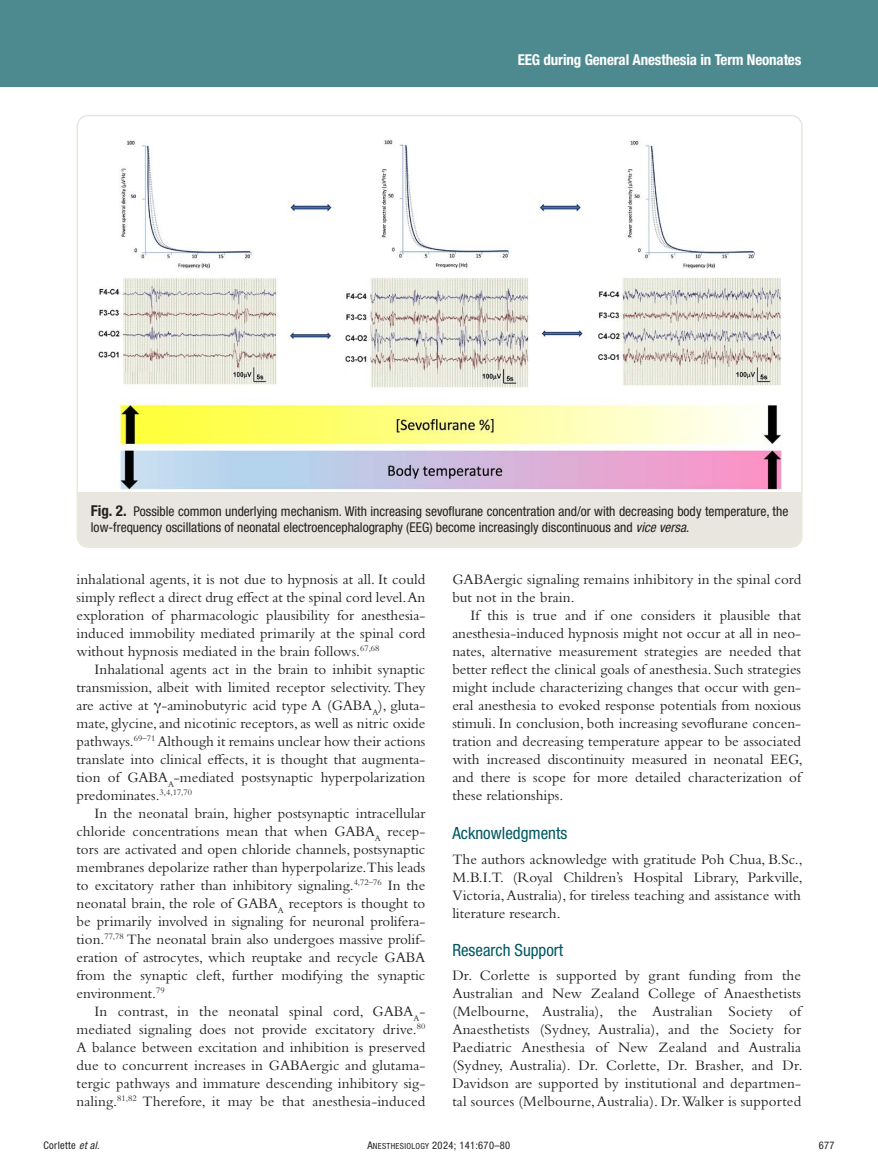
<style>
.page{position:relative;width:878px;height:1175px;background:#fff}
.page>*{position:absolute;margin:0;border:0;box-sizing:border-box;transform-origin:0 0}
.t1{font:condensed 16.8px "Helvetica Neue LT Std";color:#005861}
.t2{font:15px/18px "Bembo Std";color:#231f20;text-align:justify}
.t3{font:700 condensed 15px "Helvetica Neue LT Std";letter-spacing:-.01em;color:#fff}
.t4{font:condensed 13.5px/15.8px "Helvetica Neue LT Std";color:#231f20}
.t5{font:condensed 10.5px "Helvetica Neue LT Std";letter-spacing:.03em;color:#231f20}
.s1{font-weight:700;font-size:15px}
.s2{font-style:italic}
.s3{font-family:"Gandhari Unicode"}
.s4{font-family:"Helvetica Neue LT Std Cn SC800";font-stretch:normal}
.s5{font-family:"Helvetica Neue LT Std Cn SC800";font-stretch:normal;font-size:8.4px}
</style>
<div class="page">
<div style="left:0;top:0;width:878px;height:86px;background:#4d8a90"></div>
<img style="left:98px;top:140px;width:683px;height:349px">
<div style="left:78px;top:493px;width:723px;height:53px;background:#e9e6df"></div>
<div style="left:77px;top:115px;width:725px;height:433px;border:2px solid #e9e6df;border-radius:11px"></div>
<p class="t3" style="left:517px;top:51px;width:285px">EEG during General Anesthesia in Term Neonates</p>
<p class="t4" style="left:91px;top:503px;width:699px"><span class="s1">Fig. 2.</span> Possible common underlying mechanism. With increasing sevoflurane concentration and/or with decreasing body temperature, the low-frequency oscillations of neonatal electroencephalography (EEG) become increasingly discontinuous and <span class="s2">vice versa</span>.</p>
<p class="t2" style="left:77px;top:570px;width:350px">inhalational agents, it is not due to hypnosis at all. It could simply reflect a direct drug effect at the spinal cord level. An exploration of pharmacologic plausibility for anesthesia&shy;induced immobility mediated primarily at the spinal cord without hypnosis mediated in the brain follows.<sup>67,68</sup></p>
<p class="t2" style="left:77px;top:660px;width:350px;text-indent:18px">Inhalational agents act in the brain to inhibit synaptic transmission, albeit with limited receptor selectivity. They are active at <span class="s3">γ</span>-aminobutyric acid type A (GABA<sub>A</sub>), gluta&shy;mate, glycine, and nicotinic receptors, as well as nitric oxide pathways.<sup>69–71</sup> Although it remains unclear how their actions translate into clinical effects, it is thought that augmenta&shy;tion of GABA<sub>A</sub>-mediated postsynaptic hyperpolarization predominates.<sup>3,4,17,70</sup></p>
<p class="t2" style="left:77px;top:804px;width:350px;text-indent:18px">In the neonatal brain, higher postsynaptic intracellular chloride concentrations mean that when GABA<sub>A</sub> recep&shy;tors are activated and open chloride channels, postsynaptic membranes depolarize rather than hyperpolarize.This leads to excitatory rather than inhibitory signaling.<sup>4,72–76</sup> In the neonatal brain, the role of GABA<sub>A</sub> receptors is thought to be primarily involved in signaling for neuronal prolifera&shy;tion.<sup>77,78</sup> The neonatal brain also undergoes massive prolif&shy;eration of astrocytes, which reuptake and recycle GABA from the synaptic cleft, further modifying the synaptic environment.<sup>79</sup></p>
<p class="t2" style="left:77px;top:1002px;width:350px;text-indent:18px">In contrast, in the neonatal spinal cord, GABA<sub>A&shy;</sub>mediated signaling does not provide excitatory drive.<sup>80<br></sup>A balance between excitation and inhibition is preserved due to concurrent increases in GABAergic and glutama&shy;tergic pathways and immature descending inhibitory sig&shy;naling.<sup>81,82</sup> Therefore, it may be that anesthesia-induced</p>
<p class="t2" style="left:452px;top:570px;width:350px">GABAergic signaling remains inhibitory in the spinal cord but not in the brain.</p>
<p class="t2" style="left:452px;top:606px;width:352px;text-indent:18px">If this is true and if one considers it plausible that anesthesia-induced hypnosis might not occur at all in neo&shy;nates, alternative measurement strategies are needed that better reflect the clinical goals of anesthesia. Such strategies might include characterizing changes that occur with gen&shy;eral anesthesia to evoked response potentials from noxious stimuli. In conclusion, both increasing sevoflurane concen&shy;tration and decreasing temperature appear to be associated with increased discontinuity measured in neonatal EEG, and there is scope for more detailed characterization of these relationships.</p>
<p class="t1" style="left:452px;top:823px;width:116px">Acknowledgments</p>
<p class="t2" style="left:452px;top:850px;width:352px">The authors acknowledge with gratitude Poh Chua, B.Sc., M.B.I.T. (Royal Children’s Hospital Library, Parkville, Victoria, Australia), for tireless teaching and assistance with literature research.</p>
<p class="t1" style="left:452px;top:940px;width:112px">Research Support</p>
<p class="t2" style="left:452px;top:966px;width:352px">Dr. Corlette is supported by grant funding from the Australian and New Zealand College of Anaesthetists (Melbourne, Australia), the Australian Society of Anaesthetists (Sydney, Australia), and the Society for Paediatric Anesthesia of New Zealand and Australia (Sydney, Australia). Dr. Corlette, Dr. Brasher, and Dr.<br>Davidson are supported by institutional and departmen&shy;tal sources (Melbourne, Australia). Dr. Walker is supported</p>
<p class="t5" style="left:44px;top:1139px;width:58px">Corlette <span class="s2">et al.</span></p>
<p class="t5" style="left:367px;top:1139px;width:144px"><span class="s4">A</span><span class="s5">NESTHESIOLOGY</span> 2024; 141:670–80</p>
<p class="t5" style="left:818px;top:1139px;width:17px">677</p>
</div>
